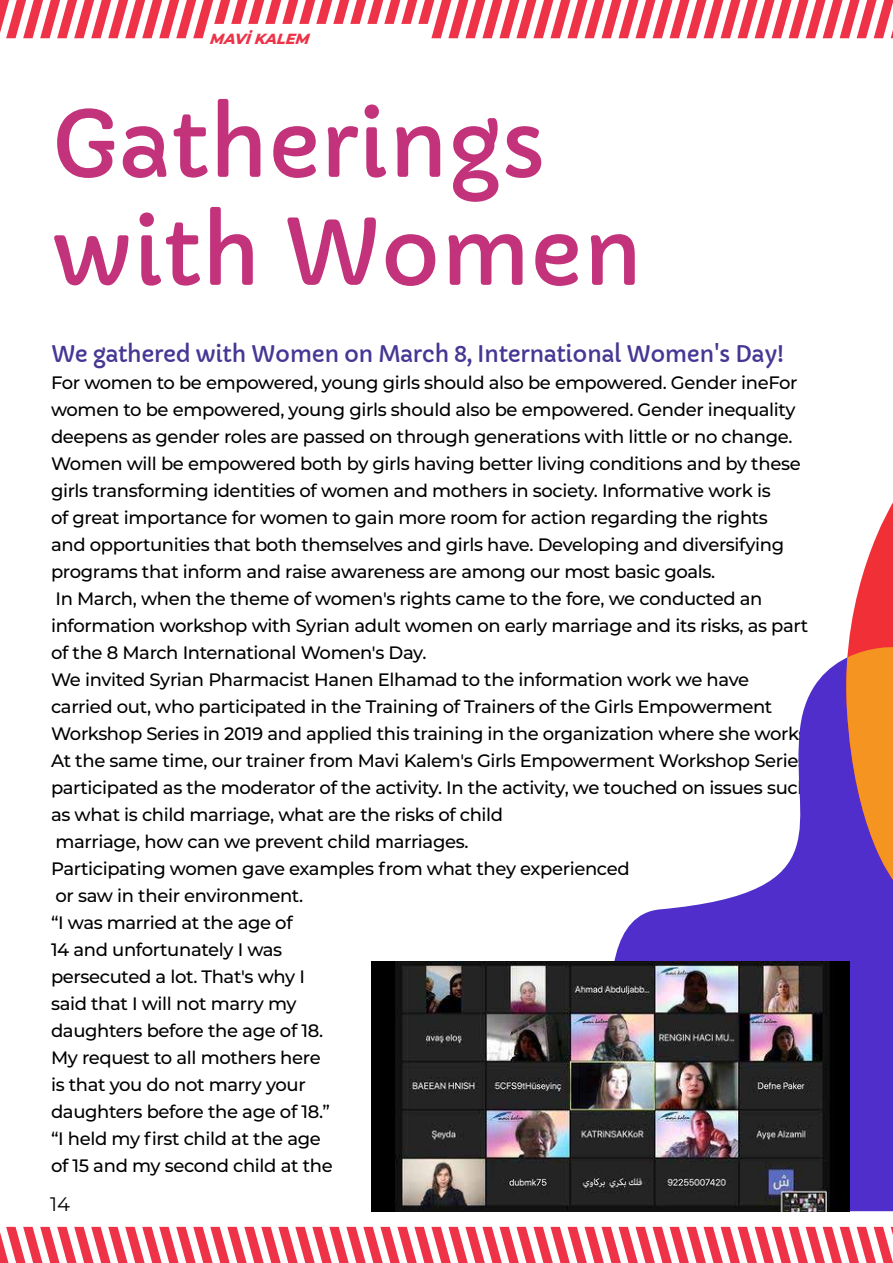
<style>
.page{position:relative;width:893px;height:1263px;background:#fff}
.page>*{position:absolute;margin:0;border:0;box-sizing:border-box;transform-origin:0 0}
.t1{font:90px/108px "Capriola";color:#c3337c}
.t2{font:22.5px "Capriola";letter-spacing:-.02em;color:#473795}
.t3{font:19.5px "Montserrat";color:#000}
.t4{font:500 18px/27px "Montserrat";letter-spacing:-.02em;color:#000}
.t5{font:italic 800 14.7px "Montserrat";letter-spacing:-.025em;color:#ee3349}
</style>
<div class="page">
<svg style="left:0;top:1227px;width:893px;height:36px"></svg>
<svg style="left:0;top:0;width:893px;height:39px"></svg>
<svg style="left:565px;top:661px;width:328px;height:550px"></svg>
<svg style="left:840px;top:502px;width:53px;height:378px"></svg>
<img style="left:372px;top:962px;width:477px;height:250px">
<p class="t5" style="left:210px;top:28px;width:103px">MAVİ KALEM</p>
<h1 class="t1" style="left:51px;top:91px;width:593px">Gatherings with Women</h1>
<p class="t2" style="left:51px;top:340px;width:735px">We gathered with Women on March 8, International Women's Day!</p>
<p class="t4" style="left:51px;top:369px;width:762px">For women to be empowered, young girls should also be empowered. Gender ineFor women to be empowered, young girls should also be empowered. Gender inequality deepens as gender roles are passed on through generations with little or no change.<br>Women will be empowered both by girls having better living conditions and by these girls transforming identities of women and mothers in society. Informative work is<br>of great importance for women to gain more room for action regarding the rights<br>and opportunities that both themselves and girls have. Developing and diversifying programs that inform and raise awareness are among our most basic goals.<br>In March, when the theme of women's rights came to the fore, we conducted an information workshop with Syrian adult women on early marriage and its risks, as part of the 8 March International Women's Day.<br>We invited Syrian Pharmacist Hanen Elhamad to the information work we have carried out, who participated in the Training of Trainers of the Girls Empowerment Workshop Series in 2019 and applied this training in the organization where she works.<br>At the same time, our trainer from Mavi Kalem's Girls Empowerment Workshop Series participated as the moderator of the activity. In the activity, we touched on issues such as what is child marriage, what are the risks of child<br>marriage, how can we prevent child marriages.<br>Participating women gave examples from what they experienced<br>or saw in their environment.<br>“I was married at the age of<br>14 and unfortunately I was<br>persecuted a lot. That's why I<br>said that I will not marry my<br>daughters before the age of 18.<br>My request to all mothers here<br>is that you do not marry your<br>daughters before the age of 18.”<br>“I held my first child at the age<br>of 15 and my second child at the</p>
<p class="t3" style="left:50px;top:1190px;width:21px">14</p>
</div>
